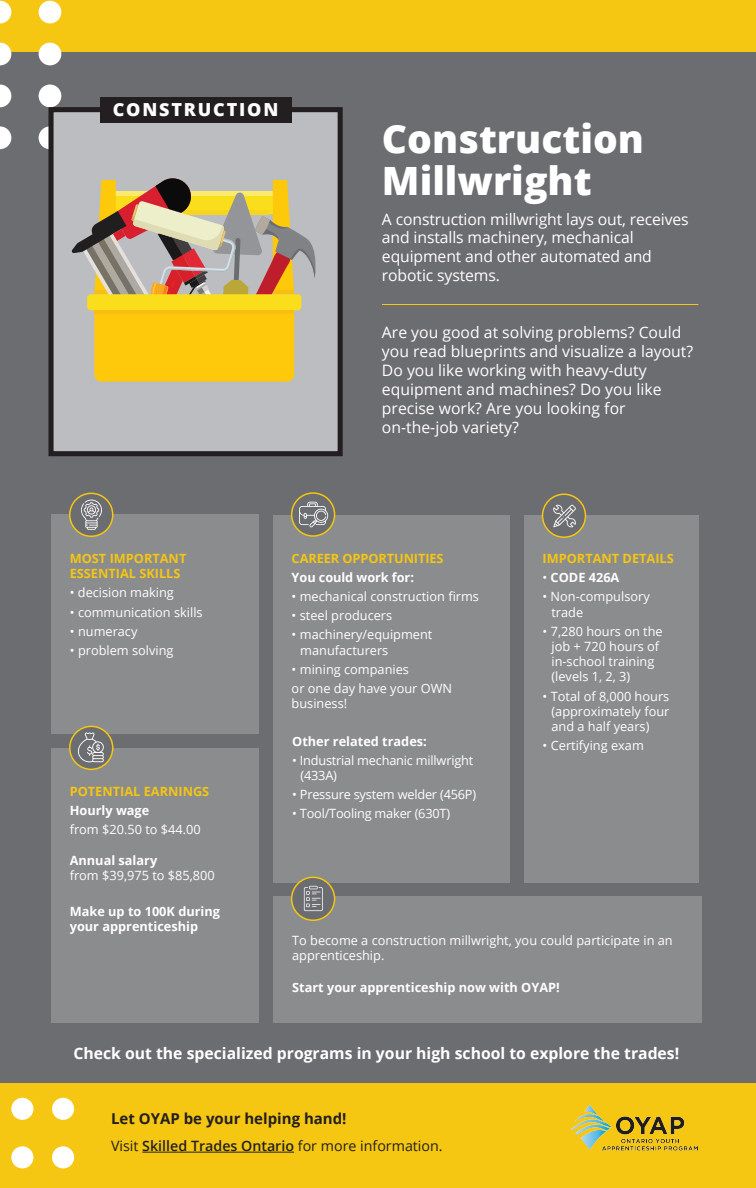
<style>
.page{position:relative;width:756px;height:1188px;background:#6c6d70}
.page>*{position:absolute;margin:0;border:0;box-sizing:border-box;transform-origin:0 0}
.t1{font:800 39px/42px "Open Sans";color:#fff}
.t2{font:800 18px "Open Sans";letter-spacing:.1em;color:#fff}
.t3{font:15.75px/18.9px "Open Sans";color:#fff}
.t4{font:700 15.75px "Open Sans";color:#fff}
.t5{font:700 15px "Open Sans";color:#231f20}
.t6{font:14.25px "Open Sans";color:#231f20}
.t7{font:12.75px/15.3px "Open Sans";color:#fff}
.t8{font:700 12.75px/15.3px "Open Sans";color:#fff}
.t9{font:700 12.75px/15.3px "Open Sans";color:#f5c612}
.s1{font-weight:400}
.s2{font-weight:600}
</style>
<div class="page">
<div style="left:0;top:0;width:756px;height:52px;background:#f5c612"></div>
<div style="left:0;top:1083px;width:756px;height:105px;background:#f5c612"></div>
<div style="left:11px;top:1146px;width:22px;height:22px;background:#fff;border-radius:50%"></div>
<div style="left:11px;top:1098px;width:22px;height:22px;background:#fff;border-radius:50%"></div>
<div style="left:52px;top:1146px;width:22px;height:22px;background:#fff;border-radius:50%"></div>
<div style="left:52px;top:1098px;width:22px;height:22px;background:#fff;border-radius:50%"></div>
<hr style="left:382px;top:304px;width:316px;height:1px;background:#f5c612">
<div style="left:51px;top:515px;width:207px;height:219px;background:#8b8c8e"></div>
<div style="left:51px;top:748px;width:207px;height:275px;background:#8b8c8e"></div>
<div style="left:273px;top:896px;width:429px;height:127px;background:#8b8c8e"></div>
<div style="left:273px;top:515px;width:236px;height:368px;background:#8b8c8e"></div>
<div style="left:524px;top:515px;width:175px;height:368px;background:#8b8c8e"></div>
<img style="left:570px;top:1104px;width:127px;height:46px">
<hr style="left:142px;top:1152px;width:152px;height:1px;background:#231f20">
<svg style="left:70px;top:726px;width:43px;height:43px"></svg>
<div style="left:69px;top:726px;width:44px;height:44px;border:2px solid #f5c612;border-radius:50%"></div>
<svg style="left:78px;top:733px;width:26px;height:29px"></svg>
<div style="left:292px;top:493px;width:43px;height:43px;background:#6c6d70;border-radius:50%"></div>
<div style="left:291px;top:492px;width:44px;height:45px;border:2px solid #f5c612;border-radius:50%"></div>
<svg style="left:299px;top:502px;width:29px;height:26px"></svg>
<div style="left:70px;top:493px;width:43px;height:43px;background:#6c6d70;border-radius:50%"></div>
<div style="left:69px;top:493px;width:44px;height:44px;border:2px solid #f5c612;border-radius:50%"></div>
<svg style="left:81px;top:500px;width:21px;height:30px"></svg>
<div style="left:543px;top:494px;width:42px;height:43px;background:#6c6d70;border-radius:50%"></div>
<div style="left:542px;top:494px;width:44px;height:44px;border:2px solid #f5c612;border-radius:50%"></div>
<svg style="left:553px;top:505px;width:23px;height:22px"></svg>
<div style="left:292px;top:877px;width:43px;height:43px;background:#6c6d70;border-radius:50%"></div>
<div style="left:291px;top:877px;width:44px;height:44px;border:2px solid #f5c612;border-radius:50%"></div>
<svg style="left:304px;top:886px;width:19px;height:25px"></svg>
<svg style="left:0;top:1px;width:11px;height:22px"></svg>
<div style="left:39px;top:1px;width:22px;height:22px;background:#fff;border-radius:50%"></div>
<svg style="left:0;top:43px;width:11px;height:22px"></svg>
<div style="left:39px;top:43px;width:22px;height:22px;background:#fff;border-radius:50%"></div>
<svg style="left:0;top:85px;width:11px;height:22px"></svg>
<div style="left:39px;top:85px;width:22px;height:22px;background:#fff;border-radius:50%"></div>
<svg style="left:0;top:126px;width:11px;height:23px"></svg>
<div style="left:39px;top:126px;width:22px;height:23px;background:#fff;border-radius:50%"></div>
<div style="left:48px;top:107px;width:295px;height:349px;background:#bcbdc0;border:5px solid #231f20"></div>
<div style="left:100px;top:97px;width:192px;height:25px;background:#231f20"></div>
<svg style="left:71px;top:178px;width:245px;height:204px"></svg>
<hr style="left:94px;top:310px;width:200px;height:4px;background:#f8be14">
<div style="left:168px;top:319px;width:52px;height:52px;background:#fec80b;border-radius:50%"></div>
<h2 class="t2" style="left:113px;top:96px;width:167px">CONSTRUCTION</h2>
<h1 class="t1" style="left:382px;top:116px;width:264px">Construction<br>Millwright</h1>
<p class="t3" style="left:382px;top:209px;width:308px">A construction millwright lays out, receives and installs machinery, mechanical equipment and other automated and robotic systems.</p>
<p class="t3" style="left:382px;top:323px;width:313px">Are you good at solving problems? Could you read blueprints and visualize a layout?<br>Do you like working with heavy-duty equipment and machines? Do you like precise work? Are you looking for on-the-job variety?</p>
<p class="t9" style="left:70px;top:551px;width:118px">MOST IMPORTANT<br>ESSENTIAL SKILLS</p>
<p class="t7" style="left:70px;top:585px;width:106px">• decision making</p>
<p class="t7" style="left:70px;top:604px;width:134px">• communication skills</p>
<p class="t7" style="left:70px;top:623px;width:69px">• numeracy</p>
<p class="t7" style="left:70px;top:642px;width:105px">• problem solving</p>
<p class="t9" style="left:70px;top:784px;width:141px">POTENTIAL EARNINGS</p>
<p class="t8" style="left:70px;top:803px;width:81px">Hourly wage</p>
<p class="t7" style="left:70px;top:822px;width:132px">from $20.50 to $44.00</p>
<p class="t8" style="left:70px;top:852px;width:89px">Annual salary</p>
<p class="t7" style="left:70px;top:868px;width:146px">from $39,975 to $85,800</p>
<p class="t8" style="left:70px;top:903px;width:152px">Make up to 100K during your apprenticeship</p>
<p class="t9" style="left:292px;top:551px;width:153px">CAREER OPPORTUNITIES</p>
<p class="t8" style="left:292px;top:570px;width:124px">You could work for:</p>
<p class="t7" style="left:292px;top:589px;width:189px">• mechanical construction firms</p>
<p class="t7" style="left:292px;top:608px;width:102px">• steel producers</p>
<p class="t7" style="left:300px;top:627px;width:134px;text-indent:-9px">• machinery/equipment manufacturers</p>
<p class="t7" style="left:292px;top:659px;width:162px;line-height:19px">• mining companies<br>or one day have your OWN</p>
<p class="t7" style="left:292px;top:695px;width:57px">business!</p>
<p class="t8" style="left:292px;top:733px;width:136px">Other related trades:</p>
<p class="t7" style="left:300px;top:752px;width:174px;text-indent:-8px">• Industrial mechanic millwright (433A)</p>
<p class="t7" style="left:292px;top:787px;width:185px">• Pressure system welder (456P)</p>
<p class="t7" style="left:292px;top:806px;width:159px">• Tool/Tooling maker (630T)</p>
<p class="t9" style="left:543px;top:551px;width:133px">IMPORTANT DETAILS</p>
<p class="t8" style="left:543px;top:570px;width:78px"><span class="s1">•</span> CODE 426A</p>
<p class="t7" style="left:551px;top:589px;width:100px;text-indent:-9px">• Non-compulsory trade</p>
<p class="t7" style="left:551px;top:623px;width:113px;text-indent:-9px">• 7,280 hours on the job + 720 hours of in-school training (levels 1, 2, 3)</p>
<p class="t7" style="left:552px;top:688px;width:119px;text-align:justify;text-indent:-9px">• Total of 8,000 hours (approximately four and a half years)</p>
<p class="t7" style="left:543px;top:738px;width:103px">• Certifying exam</p>
<p class="t7" style="left:292px;top:932px;width:382px">To become a construction millwright, you could participate in an apprenticeship.</p>
<p class="t8" style="left:292px;top:980px;width:269px">Start your apprenticeship now with OYAP!</p>
<p class="t4" style="left:73px;top:1042px;width:607px">Check out the specialized programs in your high school to explore the trades!</p>
<p class="t5" style="left:111px;top:1108px;width:237px">Let OYAP be your helping hand!</p>
<p class="t6" style="left:111px;top:1136px;width:333px">Visit <span class="s2">Skilled Trades Ontario</span> for more information.</p>
</div>
